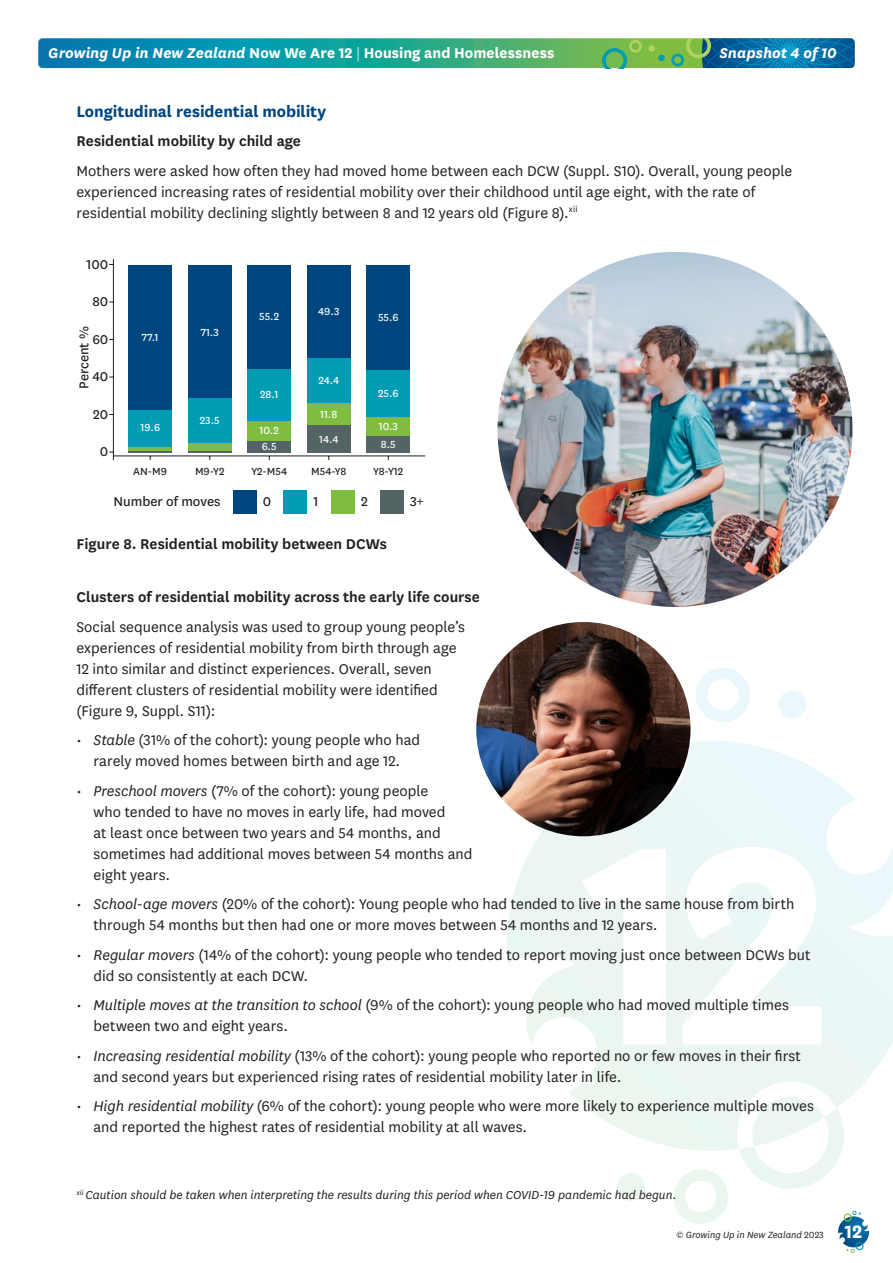
<style>
.page{position:relative;width:893px;height:1263px;background:#fff}
.page>*{position:absolute;margin:0;border:0;box-sizing:border-box;transform-origin:0 0}
.t1{font:700 21px "National";color:#fff}
.NWA12_Sub{font:700 18px "National";letter-spacing:-.005em;color:#00467e}
.NWA12_body{font:16.5px/21px "National";color:#231f20}
.table_figure_title{font:600 16.5px "National";color:#231f20}
.t2{font:700 16.5px "National";color:#fff}
.t3{font:italic 700 16.5px "National";color:#fff}
.t4{font:15px "National";color:#231f20}
.Notes{font:italic 13.5px "National";color:#231f20}
.t5{font:12px/15.8px "National";color:#fff}
.t6{font:12px "National";color:#231f20}
.t7{font:italic 10.5px "National";color:#231f20}
.s1{font-style:italic}
.s2{font-weight:300}
.s3{font-style:normal}
</style>
<div class="page">
<svg style="left:838px;top:1224px;width:31px;height:29px"></svg>
<svg style="left:38px;top:38px;width:817px;height:30px;background:#239f94"></svg>
<svg style="left:602px;top:39px;width:40px;height:29px"></svg>
<svg style="left:648px;top:45px;width:17px;height:16px"></svg>
<svg style="left:671px;top:38px;width:184px;height:30px;background:#1d7d96"></svg>
<svg style="left:507px;top:668px;width:386px;height:556px"></svg>
<svg style="left:109px;top:259px;width:316px;height:202px"></svg>
<div style="left:128px;top:265px;width:44px;height:145px;background:#00467e"></div>
<hr style="left:128px;top:451px;width:44px;height:2px;background:#546465">
<hr style="left:128px;top:447px;width:44px;height:4px;background:#7fbd41">
<div style="left:128px;top:410px;width:44px;height:37px;background:#009cb4"></div>
<div style="left:188px;top:265px;width:44px;height:134px;background:#00467e"></div>
<div style="left:188px;top:399px;width:44px;height:44px;background:#009cb4"></div>
<hr style="left:188px;top:451px;width:44px;height:2px;background:#546465">
<div style="left:188px;top:443px;width:44px;height:8px;background:#7fbd41"></div>
<div style="left:247px;top:265px;width:44px;height:104px;background:#00467e"></div>
<div style="left:247px;top:369px;width:44px;height:52px;background:#009cb4"></div>
<div style="left:247px;top:441px;width:44px;height:12px;background:#546465"></div>
<div style="left:247px;top:421px;width:44px;height:20px;background:#7fbd41"></div>
<div style="left:307px;top:265px;width:44px;height:93px;background:#00467e"></div>
<div style="left:307px;top:358px;width:44px;height:45px;background:#009cb4"></div>
<div style="left:307px;top:403px;width:44px;height:23px;background:#7fbd41"></div>
<div style="left:307px;top:426px;width:44px;height:27px;background:#546465"></div>
<div style="left:366px;top:265px;width:44px;height:105px;background:#00467e"></div>
<div style="left:366px;top:370px;width:44px;height:47px;background:#009cb4"></div>
<div style="left:366px;top:417px;width:44px;height:20px;background:#7fbd41"></div>
<div style="left:366px;top:437px;width:44px;height:16px;background:#546465"></div>
<div style="left:233px;top:490px;width:23px;height:23px;background:#00467e"></div>
<div style="left:284px;top:490px;width:23px;height:23px;background:#009cb4"></div>
<div style="left:331px;top:490px;width:23px;height:23px;background:#7fbd41"></div>
<div style="left:380px;top:490px;width:24px;height:23px;background:#546465"></div>
<img style="left:498px;top:252px;width:354px;height:355px;border-radius:177px">
<img style="left:476px;top:622px;width:214px;height:214px;border-radius:107px">
<p class="t2" style="left:48px;top:41px;width:508px"><span class="s1">Growing Up in New Zealand</span> Now We Are 12 <span class="s2">|</span> Housing and Homelessness</p>
<p class="t3" style="left:719px;top:42px;width:119px">Snapshot 4 of 10</p>
<p class="NWA12_Sub" style="left:77px;top:99px;width:251px">Longitudinal residential mobility</p>
<p class="table_figure_title" style="left:77px;top:130px;width:226px">Residential mobility by child age</p>
<p class="NWA12_body" style="left:77px;top:160px;width:717px">Mothers were asked how often they had moved home between each DCW (Suppl. S10). Overall, young people experienced increasing rates of residential mobility over their childhood until age eight, with the rate of residential mobility declining slightly between 8 and 12 years old (Figure 8).<sup>xii</sup></p>
<p class="t4" style="left:87px;top:254px;width:23px">100</p>
<p class="t4" style="left:93px;top:291px;width:17px">80</p>
<p class="t4" style="left:74px;top:389px;width:64px;rotate:-90deg">Percent %</p>
<p class="t4" style="left:92px;top:329px;width:18px">60</p>
<p class="t4" style="left:92px;top:366px;width:18px">40</p>
<p class="t4" style="left:93px;top:404px;width:17px">20</p>
<p class="t4" style="left:100px;top:441px;width:10px">0</p>
<p class="t5" style="left:142px;top:329px;width:18px">77.1</p>
<p class="t5" style="left:140px;top:419px;width:21px">19.6</p>
<p class="t5" style="left:201px;top:323px;width:19px">71.3</p>
<p class="t5" style="left:200px;top:412px;width:21px">23.5</p>
<p class="t5" style="left:259px;top:308px;width:22px">55.2</p>
<p class="t5" style="left:260px;top:386px;width:20px">28.1</p>
<p class="t5" style="left:259px;top:422px;width:21px">10.2<br>6.5</p>
<p class="t5" style="left:318px;top:303px;width:23px">49.3</p>
<p class="t5" style="left:318px;top:372px;width:22px">24.4</p>
<p class="t5" style="left:320px;top:405px;width:18px">11.8</p>
<p class="t5" style="left:319px;top:430px;width:21px">14.4</p>
<p class="t5" style="left:378px;top:309px;width:22px">55.6</p>
<p class="t5" style="left:378px;top:385px;width:22px">25.6</p>
<p class="t5" style="left:379px;top:418px;width:21px">10.3</p>
<p class="t5" style="left:381px;top:436px;width:16px">8.5</p>
<p class="t6" style="left:133px;top:463px;width:35px">AN-M9</p>
<p class="t6" style="left:195px;top:463px;width:31px">M9-Y2</p>
<p class="t6" style="left:251px;top:463px;width:37px">Y2-M54</p>
<p class="t6" style="left:311px;top:463px;width:37px">M54-Y8</p>
<p class="t6" style="left:373px;top:463px;width:31px">Y8-Y12</p>
<p class="t4" style="left:113px;top:491px;width:109px">Number of moves</p>
<p class="t4" style="left:263px;top:491px;width:10px">0</p>
<p class="t4" style="left:314px;top:491px;width:6px">1</p>
<p class="t4" style="left:361px;top:491px;width:8px">2</p>
<p class="t4" style="left:410px;top:491px;width:15px">3+</p>
<p class="table_figure_title" style="left:77px;top:532px;width:312px">Figure 8. Residential mobility between DCWs</p>
<p class="table_figure_title" style="left:77px;top:586px;width:405px">Clusters of residential mobility across the early life course</p>
<p class="NWA12_body" style="left:77px;top:615px;width:390px">Social sequence analysis was used to group young people’s experiences of residential mobility from birth through age 12 into similar and distinct experiences. Overall, seven different clusters of residential mobility were identified (Figure 9, Suppl. S11):</p>
<p class="NWA12_body" style="left:77px;top:729px;width:345px;text-align:center">• <span class="s1">Stable</span> (31% of the cohort): young people who had rarely moved homes between birth and age 12.</p>
<p class="NWA12_body" style="left:94px;top:779px;width:380px;text-indent:-17px">• <span class="s1">Preschool movers</span> (7% of the cohort): young people<br>who tended to have no moves in early life, had moved<br>at least once between two years and 54 months, and sometimes had additional moves between 54 months and eight years.</p>
<p class="NWA12_body" style="left:94px;top:893px;width:702px;text-indent:-17px">• <span class="s1">School-age movers</span> (20% of the cohort): Young people who had tended to live in the same house from birth through 54 months but then had one or more moves between 54 months and 12 years.</p>
<p class="NWA12_body" style="left:94px;top:943px;width:718px;text-indent:-17px">• <span class="s1">Regular movers</span> (14% of the cohort): young people who tended to report moving just once between DCWs but did so consistently at each DCW.</p>
<p class="NWA12_body" style="left:94px;top:994px;width:697px;text-indent:-17px">• <span class="s1">Multiple moves at the transition to school</span> (9% of the cohort): young people who had moved multiple times between two and eight years.</p>
<p class="NWA12_body" style="left:94px;top:1044px;width:709px;text-indent:-17px">• <span class="s1">Increasing residential mobility</span> (13% of the cohort): young people who reported no or few moves in their first and second years but experienced rising rates of residential mobility later in life.</p>
<p class="NWA12_body" style="left:94px;top:1095px;width:722px;text-indent:-17px">• <span class="s1">High residential mobility</span> (6% of the cohort): young people who were more likely to experience multiple moves and reported the highest rates of residential mobility at all waves.</p>
<p class="Notes" style="left:77px;top:1187px;width:602px"><sup>xii</sup> Caution should be taken when interpreting the results during this period when COVID-19 pandemic had begun.</p>
<p class="t7" style="left:676px;top:1228px;width:149px">© Growing Up in New Zealand <span class="s3">2023</span></p>
<p class="t1" style="left:845px;top:1217px;width:19px">12</p>
</div>
